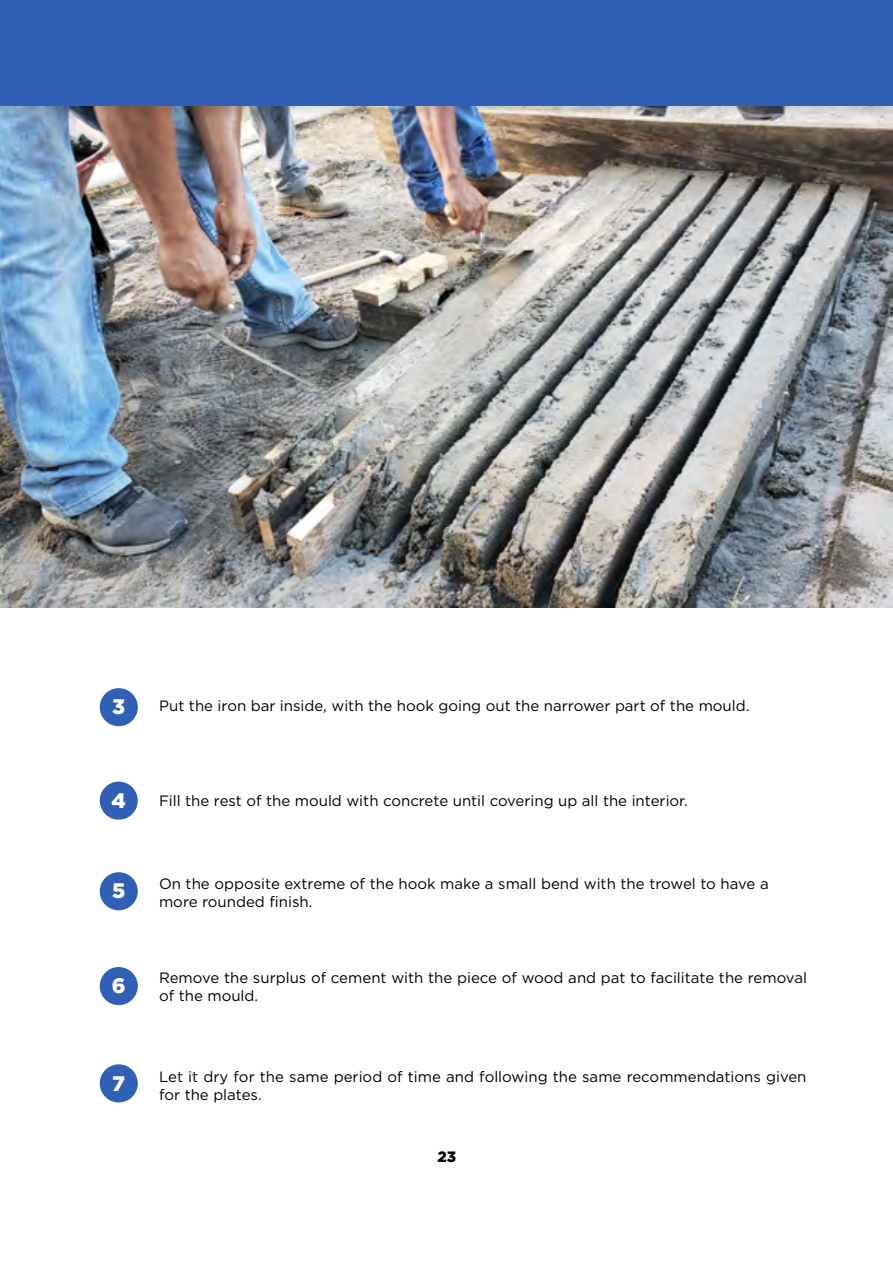
<style>
.page{position:relative;width:893px;height:1263px;background:#fff}
.page>*{position:absolute;margin:0;border:0;box-sizing:border-box;transform-origin:0 0}
.t1{font:900 21px "Gotham";color:#fff}
.t2{font:15px/18px "Gotham";color:#000}
.t3{font:900 15px "Gotham";color:#000}
</style>
<div class="page">
<div style="left:0;top:0;width:893px;height:106px;background:#305fb6"></div>
<img style="left:0;top:106px;width:893px;height:501px">
<div style="left:100px;top:967px;width:38px;height:38px;background:#305fb6;border-radius:50%"></div>
<div style="left:100px;top:1064px;width:38px;height:38px;background:#305fb6;border-radius:50%"></div>
<div style="left:100px;top:688px;width:38px;height:38px;background:#305fb6;border-radius:50%"></div>
<div style="left:100px;top:782px;width:38px;height:38px;background:#305fb6;border-radius:50%"></div>
<div style="left:100px;top:872px;width:38px;height:38px;background:#305fb6;border-radius:50%"></div>
<h1 class="t1" style="left:112px;top:695px;width:15px">3</h1>
<p class="t2" style="left:159px;top:696px;width:592px">Put the iron bar inside, with the hook going out the narrower part of the mould.</p>
<h1 class="t1" style="left:112px;top:788px;width:16px">4</h1>
<p class="t2" style="left:159px;top:792px;width:530px">Fill the rest of the mould with concrete until covering up all the interior.</p>
<h1 class="t1" style="left:112px;top:879px;width:15px">5</h1>
<p class="t2" style="left:159px;top:874px;width:611px">On the opposite extreme of the hook make a small bend with the trowel to have a more rounded finish.</p>
<h1 class="t1" style="left:112px;top:974px;width:15px">6</h1>
<p class="t2" style="left:159px;top:969px;width:649px">Remove the surplus of cement with the piece of wood and pat to facilitate the removal of the mould.</p>
<h1 class="t1" style="left:112px;top:1071px;width:14px">7</h1>
<p class="t2" style="left:159px;top:1067px;width:649px">Let it dry for the same period of time and following the same recommendations given for the plates.</p>
<p class="t3" style="left:437px;top:1148px;width:20px">23</p>
</div>
